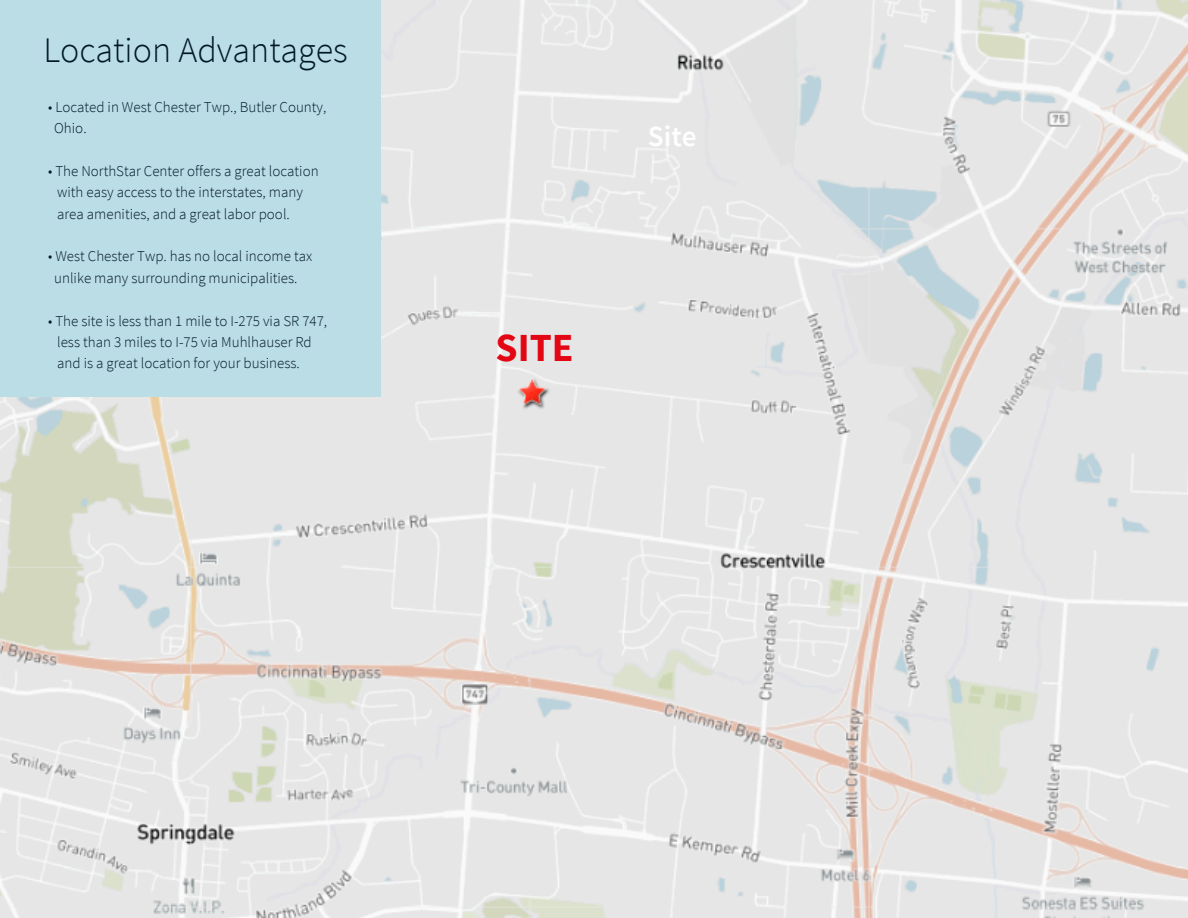
<style>
.page{position:relative;width:1188px;height:918px;background:#fff}
.page>*{position:absolute;margin:0;border:0;box-sizing:border-box;transform-origin:0 0}
.t1{font:700 39.75px "Source Sans Pro";color:#e30613}
.t2{font:300 36px "Source Sans Pro";color:#001828}
.t3{font:600 29.1px "Source Sans Pro";color:#fefefe}
.t4{font:300 15px "Source Sans Pro";color:#001828}
</style>
<div class="page">
<img style="left:0;top:0;width:1188px;height:918px">
<div style="left:0;top:0;width:380px;height:397px;background:#bbdde6"></div>
<h2 class="t2" style="left:43px;top:26px;width:306px">Location Advantages</h2>
<p class="t4" style="left:48px;top:97px;width:280px">• Located in West Chester Twp., Butler County,</p>
<p class="t4" style="left:54px;top:118px;width:34px">Ohio.</p>
<p class="t4" style="left:48px;top:161px;width:272px">• The NorthStar Center offers a great location</p>
<p class="t4" style="left:57px;top:183px;width:247px">with easy access to the interstates, many</p>
<p class="t4" style="left:57px;top:204px;width:234px">area amenities, and a great labor pool.</p>
<p class="t4" style="left:48px;top:247px;width:265px">• West Chester Twp. has no local income tax</p>
<p class="t4" style="left:54px;top:268px;width:245px">unlike many surrounding municipalities.</p>
<p class="t4" style="left:48px;top:311px;width:281px">• The site is less than 1 mile to I-275 via SR 747,</p>
<p class="t4" style="left:57px;top:332px;width:256px">less than 3 miles to I-75 via Muhlhauser Rd</p>
<p class="t4" style="left:57px;top:354px;width:244px">and is a great location for your business.</p>
<h1 class="t1" style="left:496px;top:322px;width:79px">SITE</h1>
<p class="t3" style="left:648px;top:118px;width:50px">Site</p>
</div>
